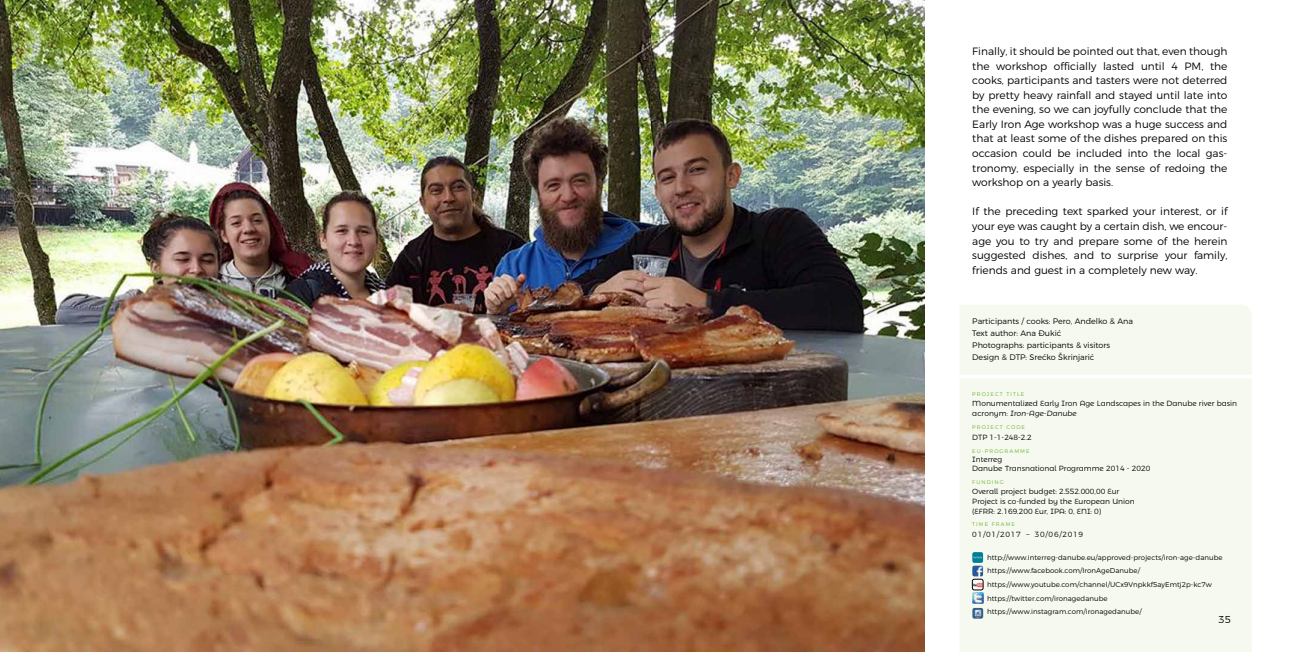
<style>
.page{position:relative;width:1304px;height:652px;background:#fff}
.page>*{position:absolute;margin:0;border:0;box-sizing:border-box;transform-origin:0 0}
.t1{font:300 10.6px/14.6px "Montserrat";color:#000;text-align:justify}
.t2{font:300 10px "Montserrat Alternates";color:#000}
.t3{font:300 8px/12px "Montserrat";color:#000}
.t4{font:300 7.5px/10px "Montserrat Alternates";color:#000}
.t5{font:300 7.5px "Montserrat";letter-spacing:.1em;color:#000}
.t6{font:300 7px/13.6px "Montserrat";letter-spacing:.01em;color:#000}
.t7{font:300 5.3px "Montserrat";letter-spacing:.2em;color:#6cb52d}
</style>
<div class="page">
<img style="left:0;top:0;width:924px;height:652px">
<div style="left:960px;top:305px;width:292px;height:70px;background:#f5f9ef"></div>
<div style="left:960px;top:379px;width:292px;height:273px;background:#f5f9ef"></div>
<svg style="left:972px;top:566px;width:11px;height:53px"></svg>
<div style="left:972px;top:579px;width:11px;height:11px;border:1px solid #000;border-radius:2px"></div>
<svg style="left:972px;top:552px;width:11px;height:11px"></svg>
<p class="t1" style="left:972px;top:43px;width:257px">Finally, it should be pointed out that, even though the workshop officially lasted until 4 PM, the cooks, participants and tasters were not deterred by pretty heavy rainfall and stayed until late into the evening, so we can joyfully conclude that the Early Iron Age workshop was a huge success and that at least some of the dishes prepared on this occasion could be included into the local gas&shy;tronomy, especially in the sense of redoing the workshop on a yearly basis.</p>
<p class="t1" style="left:972px;top:203px;width:257px">If the preceding text sparked your interest, or if your eye was caught by a certain dish, we encour&shy;age you to try and prepare some of the herein suggested dishes, and to surprise your family, friends and guest in a completely new way.</p>
<p class="t3" style="left:972px;top:314px;width:162px">Participants / cooks: Pero, Anđelko &amp; Ana Text author: Ana Đukić<br>Photographs: participants &amp; visitors Design &amp; DTP: Srećko Škrinjarić</p>
<p class="t7" style="left:972px;top:390px;width:53px">PROJECT TITLE</p>
<p class="t4" style="left:972px;top:398px;width:266px">Monumentalized Early Iron Age Landscapes in the Danube river basin ac ron y m: Iron-Age-Danube</p>
<p class="t7" style="left:972px;top:423px;width:54px">PROJECT CODE</p>
<p class="t5" style="left:972px;top:432px;width:61px">DTP 1-1-248-2.2</p>
<p class="t7" style="left:972px;top:447px;width:59px">EU-PROGRAMME</p>
<p class="t4" style="left:972px;top:454px;width:180px;line-height:9.4px">Interreg<br>Danube Transnational Programme 2014 - 2020</p>
<p class="t7" style="left:972px;top:477px;width:33px">FUNDING</p>
<p class="t4" style="left:972px;top:485px;width:164px">Overall project budget: 2.552.000,00 Eur<br>Project is co-funded by the European Union (EFRR: 2.169.200 Eur, IPA: 0, ENI: 0)</p>
<p class="t7" style="left:972px;top:520px;width:44px">TIME FRAME</p>
<p class="t5" style="left:972px;top:528px;width:112px">01/01/2017 – 30/06/2019</p>
<p class="t6" style="left:987px;top:550px;width:237px">http://www.interreg-danube.eu/approved-projects/iron-age-danube https://www.facebook.com/IronAgeDanube/ https://www.youtube.com/channel/UCx9Vnpkkf5ayEmtj2p-kc7w https://twitter.com/ironagedanube https://www.instagram.com/ironagedanube/</p>
<p class="t2" style="left:1219px;top:612px;width:14px">35</p>
</div>
